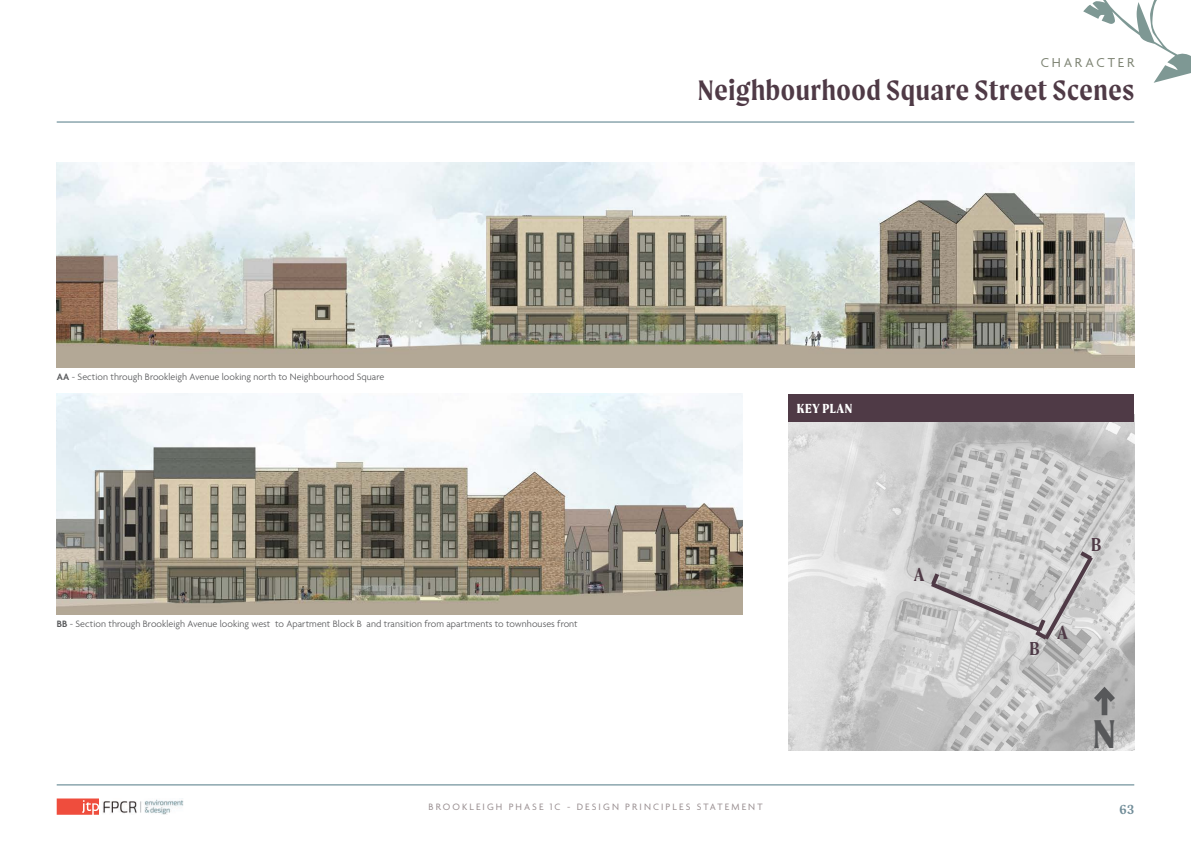
<style>
.page{position:relative;width:1191px;height:842px;background:#fff}
.page>*{position:absolute;margin:0;border:0;box-sizing:border-box;transform-origin:0 0}
.t1{font:700 42.8px "Moret";color:#57585a}
.t2{font:600 30px "Moret";letter-spacing:.02em;color:#4f3a46}
.t3{font:600 20px "Moret";color:#4f3a46}
.t4{font:600 20px "Moret";color:#4e3a47}
.t5{font:14px "Agenda";letter-spacing:.2em;color:#7f8575}
.t6{font:700 14px "Moret";letter-spacing:.04em;color:#fff}
.t7{font:600 14px "Moret";color:#708c98}
.t8{font:300 10px "Agenda";letter-spacing:.005em;color:#57585a}
.t9{font:10px "Agenda";letter-spacing:.21em;color:#998f91}
.s1{font-weight:600}
</style>
<div class="page">
<hr style="left:57px;top:785px;width:1077px;height:1px;background:#527986">
<hr style="left:57px;top:122px;width:1077px;height:1px;background:#527986">
<svg style="left:1083px;top:0;width:108px;height:123px"></svg>
<svg style="left:57px;top:798px;width:42px;height:17px"></svg>
<img style="left:102px;top:798px;width:82px;height:17px">
<img style="left:788px;top:421px;width:346px;height:329px">
<div style="left:1101px;top:691px;width:6px;height:24px;background:#57585a"></div>
<svg style="left:1088px;top:682px;width:33px;height:26px"></svg>
<div style="left:788px;top:394px;width:346px;height:27px;background:#4f3a46"></div>
<img style="left:57px;top:163px;width:1077px;height:204px">
<img style="left:57px;top:394px;width:686px;height:221px">
<svg style="left:926px;top:548px;width:170px;height:96px;background:#c5c4c4"></svg>
<p class="t8" style="left:57px;top:371px;width:329px"><span class="s1">AA</span> - Section through Brookleigh Avenue looking north to Neighbourhood Square</p>
<p class="t8" style="left:57px;top:618px;width:522px"><span class="s1">BB</span> - Section through Brookleigh Avenue looking west to Apartment Block B and transition from apartments to townhouses front</p>
<p class="t5" style="left:1040px;top:54px;width:95px">CHARACTER</p>
<p class="t2" style="left:698px;top:73px;width:438px">Neighbourhood Square Street Scenes</p>
<p class="t6" style="left:797px;top:400px;width:57px">KEY PLAN</p>
<p class="t3" style="left:914px;top:563px;width:12px">A</p>
<p class="t3" style="left:1091px;top:533px;width:12px">B</p>
<p class="t4" style="left:1029px;top:637px;width:12px">B</p>
<p class="t3" style="left:1057px;top:621px;width:12px">A</p>
<p class="t1" style="left:1092px;top:708px;width:25px">N</p>
<p class="t9" style="left:428px;top:801px;width:335px">BROOKLEIGH PHASE 1C - DESIGN PRINCIPLES STATEMENT</p>
<h3 class="t7" style="left:1119px;top:801px;width:16px">63</h3>
</div>
